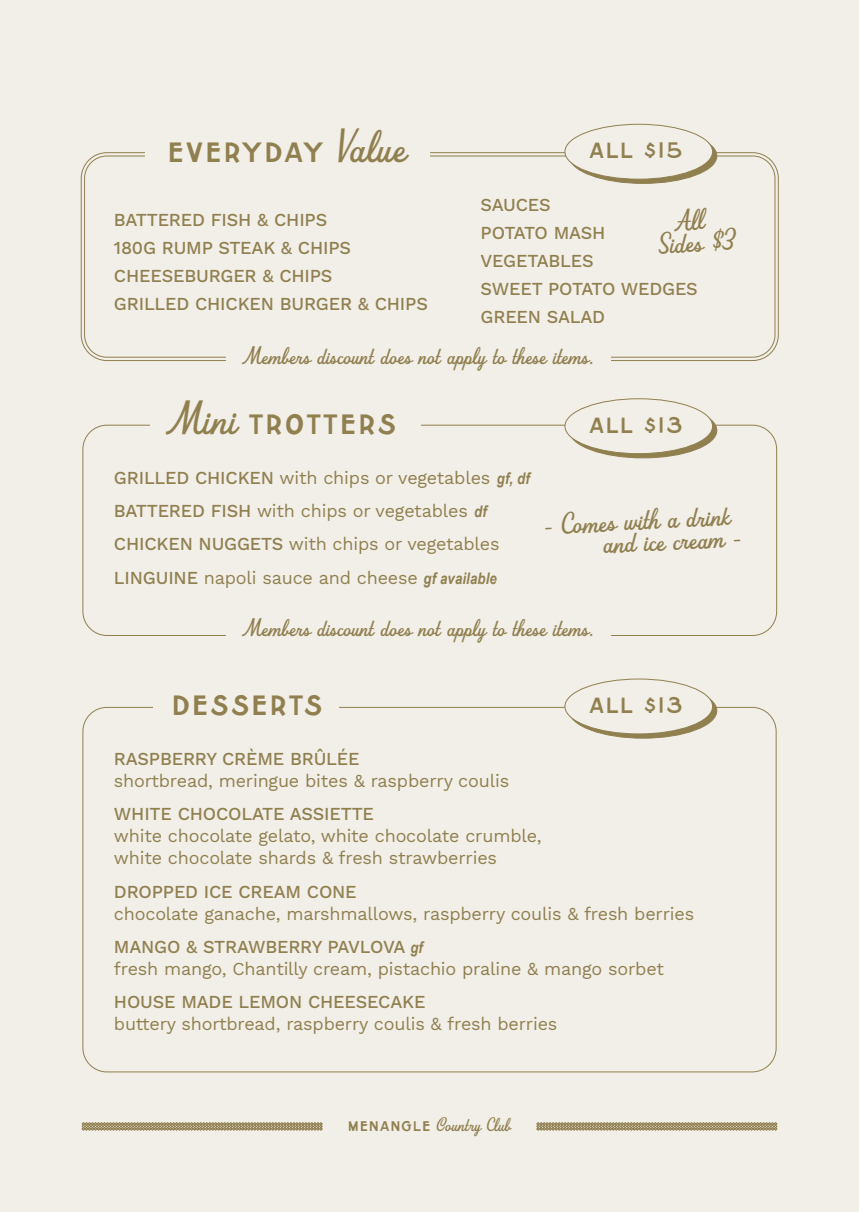
<style>
.page{position:relative;width:859px;height:1212px;background:#fff}
.page>*{position:absolute;margin:0;border:0;box-sizing:border-box;transform-origin:0 0}
.t1{font:300 28px "KC Gangster Sans";letter-spacing:.1em;color:#907f4f}
.t2{font:700 22px "Beverly Drive Right";color:#907f4f}
.t3{font:300 22px "KC Gangster Sans";letter-spacing:.1em;color:#907f4f}
.t4{font:18px/22px "Work Sans";letter-spacing:-.01em;color:#907f4f}
.t5{font:700 18px "Beverly Drive Right";letter-spacing:-.01em;color:#907f4f}
.t6{font:700 14px "Beverly Drive Right";color:#907f4f}
.s1{font-family:"Beverly Drive Right";font-weight:700;font-size:34px}
.s2{font-family:"Arial Narrow";font-weight:700;font-style:italic;font-size:16px}
.s3{font-family:"KC Gangster Sans";font-weight:300}
</style>
<div class="page">
<div style="left:0;top:0;width:859px;height:1211px;background:#f1efe8"></div>
<div style="left:569px;top:683px;width:148px;height:55px;background:#907f4f;border-radius:50%"></div>
<div style="left:565px;top:679px;width:147px;height:55px;background:#f1efe8;border-radius:50%"></div>
<div style="left:564px;top:678px;width:149px;height:56px;border:1px solid #907f4f;border-radius:50%"></div>
<div style="left:569px;top:403px;width:148px;height:55px;background:#907f4f;border-radius:50%"></div>
<div style="left:565px;top:399px;width:147px;height:54px;background:#f1efe8;border-radius:50%"></div>
<div style="left:564px;top:398px;width:149px;height:56px;border:1px solid #907f4f;border-radius:50%"></div>
<div style="left:569px;top:128px;width:148px;height:55px;background:#907f4f;border-radius:50%"></div>
<div style="left:565px;top:124px;width:147px;height:55px;background:#f1efe8;border-radius:50%"></div>
<div style="left:564px;top:124px;width:149px;height:56px;border:1px solid #907f4f;border-radius:50%"></div>
<svg style="left:82px;top:1122px;width:241px;height:8px;background:#a49770"></svg>
<svg style="left:536px;top:1122px;width:241px;height:8px;background:#a49770"></svg>
<p class="t1" style="left:168px;top:139px;width:240px">EVERYDAY <span class="s1">Value</span></p>
<p class="t4" style="left:114px;top:208px;width:215px">BATTERED FISH &amp; CHIPS</p>
<p class="t4" style="left:114px;top:236px;width:238px">180G RUMP STEAK &amp; CHIPS</p>
<p class="t4" style="left:114px;top:264px;width:220px">CHEESEBURGER &amp; CHIPS</p>
<p class="t4" style="left:114px;top:292px;width:315px">GRILLED CHICKEN BURGER &amp; CHIPS</p>
<p class="t3" style="left:589px;top:140px;width:94px">ALL $15</p>
<p class="t4" style="left:480px;top:193px;width:72px">SAUCES</p>
<p class="t4" style="left:480px;top:221px;width:126px">POTATO MASH</p>
<p class="t4" style="left:480px;top:249px;width:115px">VEGETABLES</p>
<p class="t4" style="left:480px;top:277px;width:219px">SWEET POTATO WEDGES</p>
<p class="t4" style="left:480px;top:305px;width:126px">GREEN SALAD</p>
<p class="t2" style="left:657px;top:233px;width:77px;rotate:-3deg">Sides $3</p>
<p class="t5" style="left:244px;top:347px;width:351px">Members discount does not apply to these items.</p>
<p class="t1" style="left:170px;top:411px;width:227px"><span class="s1">Mini</span> TROTTERS</p>
<p class="t4" style="left:114px;top:466px;width:417px">GRILLED CHICKEN with chips or vegetables <span class="s2">gf, df</span></p>
<p class="t4" style="left:114px;top:499px;width:374px">BATTERED FISH with chips or vegetables <span class="s2">df</span></p>
<p class="t4" style="left:114px;top:532px;width:387px">CHICKEN NUGGETS with chips or vegetables</p>
<p class="t4" style="left:114px;top:566px;width:384px">LINGUINE napoli sauce and cheese <span class="s2">gf available</span></p>
<p class="t3" style="left:589px;top:414px;width:94px">ALL $13</p>
<p class="t2" style="left:543px;top:514px;width:188px;rotate:-3deg">- Comes with a drink</p>
<p class="t2" style="left:602px;top:533px;width:139px;rotate:-3deg">and ice cream -</p>
<p class="t5" style="left:244px;top:619px;width:351px">Members discount does not apply to these items.</p>
<p class="t1" style="left:172px;top:692px;width:152px">DESSERTS</p>
<p class="t4" style="left:114px;top:746px;width:397px">RASPBERRY CRÈME BRÛLÉE<br>shortbread, meringue bites &amp; raspberry coulis</p>
<p class="t4" style="left:114px;top:802px;width:429px">WHITE CHOCOLATE ASSIETTE<br>white chocolate gelato, white chocolate crumble, white chocolate shards &amp; fresh strawberries</p>
<p class="t4" style="left:114px;top:879px;width:582px">DROPPED ICE CREAM CONE<br>chocolate ganache, marshmallows, raspberry coulis &amp; fresh berries</p>
<p class="t4" style="left:114px;top:935px;width:551px">MANGO &amp; STRAWBERRY PAVLOVA <span class="s2">gf<br></span>fresh mango, Chantilly cream, pistachio praline &amp; mango sorbet</p>
<p class="t4" style="left:114px;top:990px;width:445px">HOUSE MADE LEMON CHEESECAKE<br>buttery shortbread, raspberry coulis &amp; fresh berries</p>
<p class="t3" style="left:589px;top:695px;width:94px">ALL $13</p>
<p class="t6" style="left:348px;top:1118px;width:165px"><span class="s3">MENANGLE</span> Country Club</p>
</div>
